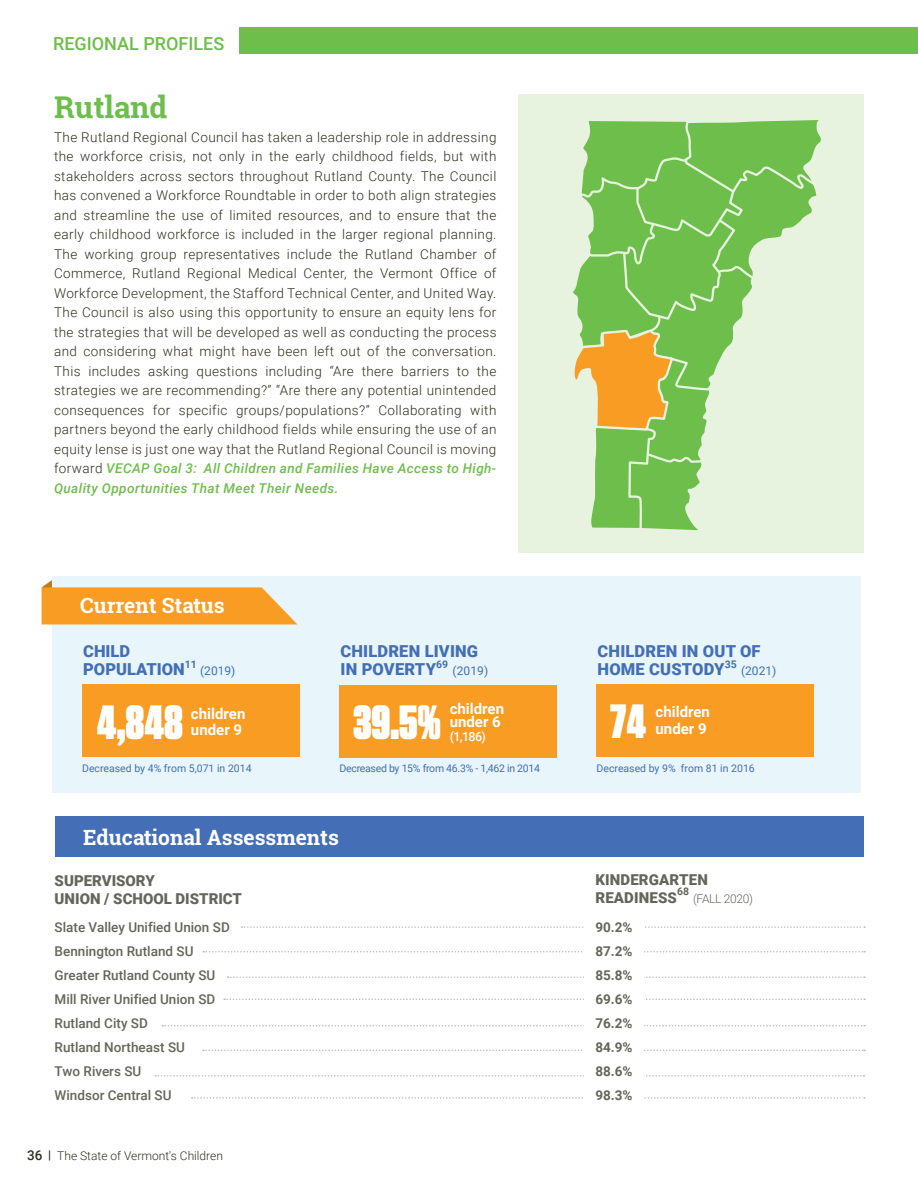
<style>
.page{position:relative;width:918px;height:1188px;background:#fff}
.page>*{position:absolute;margin:0;border:0;box-sizing:border-box;transform-origin:0 0}
.t1{font:900 48px "Tungsten";color:#fff}
.t2{font:700 30px "Roboto Slab";color:#6dbe4b}
.t3{font:700 21px "Roboto Slab";color:#fff}
.t4{font:500 18px "Roboto";color:#6dbe4b}
.t5{font:900 16.5px/18px "Roboto";letter-spacing:.01em;color:#446fb6}
.t6{font:900 15px/18px "Roboto";color:#64665c}
.t7{font:700 15px/16.5px "Roboto";color:#fff}
.t8{font:300 13.5px/19.5px "Roboto";letter-spacing:.03em;color:#322d1f;text-align:justify}
.t9{font:500 13.5px/24px "Roboto";color:#64665c}
.t10{font:700 13.5px/24px "Roboto";color:#64665c;text-align:justify}
.t11{font:500 12.45px "Roboto";color:#fff}
.t12{font:300 12px "Roboto";color:#322d1f}
.t13{font:12px "Roboto";color:#446fb6}
.t14{font:300 12px "Roboto";letter-spacing:-.025em;color:#64665c}
.t15{font:10.5px "Roboto";color:#446fb6}
.t16{font:10.5px "Roboto";letter-spacing:-.025em;color:#446fb6}
.t17{font:700 10.5px "Roboto";color:#446fb6}
.t18{font:700 10.5px "Roboto";color:#64665c}
.s1{font-weight:500;font-style:italic;color:#6dbe4b}
.s2{font-weight:500;font-size:13.5px}
.s3{font-weight:500}
</style>
<div class="page">
<div style="left:519px;top:94px;width:345px;height:459px;background:#e7f2df"></div>
<div style="left:55px;top:816px;width:809px;height:41px;background:#446fb6"></div>
<svg style="left:203px;top:951px;width:662px;height:1px"></svg>
<svg style="left:228px;top:976px;width:637px;height:2px"></svg>
<svg style="left:224px;top:999px;width:641px;height:1px"></svg>
<svg style="left:242px;top:926px;width:623px;height:2px"></svg>
<svg style="left:203px;top:1050px;width:662px;height:1px"></svg>
<svg style="left:155px;top:1075px;width:710px;height:2px"></svg>
<svg style="left:192px;top:1097px;width:673px;height:2px"></svg>
<svg style="left:162px;top:1025px;width:703px;height:1px"></svg>
<div style="left:52px;top:576px;width:809px;height:216px;background:#e8f5fa"></div>
<div style="left:597px;top:684px;width:217px;height:73px;background:#f89c24"></div>
<div style="left:82px;top:684px;width:218px;height:73px;background:#f89c24"></div>
<div style="left:340px;top:685px;width:217px;height:73px;background:#f89c24"></div>
<svg style="left:42px;top:580px;width:255px;height:44px"></svg>
<svg style="left:573px;top:120px;width:248px;height:411px"></svg>
<div style="left:239px;top:27px;width:679px;height:27px;background:#6dbe4b"></div>
<div style="left:584px;top:907px;width:60px;height:213px;background:#fff"></div>
<h3 class="t4" style="left:53px;top:31px;width:173px">REGIONAL PROFILES</h3>
<h2 class="t2" style="left:54px;top:87px;width:115px">Rutland</h2>
<p class="t8" style="left:54px;top:127px;width:444px">The Rutland Regional Council has taken a leadership role in addressing the workforce crisis, not only in the early childhood fields, but with stakeholders across sectors throughout Rutland County. The Council has convened a Workforce Roundtable in order to both align strategies and streamline the use of limited resources, and to ensure that the early childhood workforce is included in the larger regional planning.<br>The working group representatives include the Rutland Chamber of Commerce, Rutland Regional Medical Center, the Vermont Office of Workforce Development, the Stafford Technical Center, and United Way.<br>The Council is also using this opportunity to ensure an equity lens for the strategies that will be developed as well as conducting the process and considering what might have been left out of the conversation.<br>This includes asking questions including “Are there barriers to the strategies we are recommending?” “Are there any potential unintended consequences for specific groups/populations?” Collaborating with partners beyond the early childhood fields while ensuring the use of an equity lense is just one way that the Rutland Regional Council is moving forward <span class="s1">VECAP Goal 3: All Children and Families Have Access to High-Quality Opportunities That Meet Their Needs.</span></p>
<h3 class="t3" style="left:80px;top:591px;width:146px">Current Status</h3>
<p class="t5" style="left:83px;top:642px;width:103px">CHILD<br>POPULATION</p>
<p class="t17" style="left:185px;top:657px;width:14px">11</p>
<p class="t13" style="left:200px;top:663px;width:37px">(2019)</p>
<p class="t5" style="left:341px;top:642px;width:139px">CHILDREN LIVING<br>IN POVERTY</p>
<p class="t17" style="left:436px;top:657px;width:14px">69</p>
<p class="t13" style="left:453px;top:663px;width:37px">(2019)</p>
<p class="t5" style="left:598px;top:642px;width:164px">CHILDREN IN OUT OF<br>HOME CUSTODY</p>
<p class="t17" style="left:725px;top:657px;width:14px">35</p>
<p class="t13" style="left:741px;top:663px;width:37px">(2021)</p>
<h1 class="t1" style="left:353px;top:695px;width:89px">39.5%</h1>
<p class="t7" style="left:450px;top:701px;width:56px;line-height:13.5px">children under 6</p>
<h1 class="t1" style="left:97px;top:695px;width:88px">4,848</h1>
<h1 class="t1" style="left:610px;top:694px;width:37px">74</h1>
<p class="t7" style="left:191px;top:705px;width:56px">children under 9</p>
<p class="t7" style="left:656px;top:703px;width:56px">children under 9</p>
<p class="t11" style="left:450px;top:727px;width:38px">(1,186)</p>
<p class="t15" style="left:82px;top:761px;width:171px">Decreased by 4% from 5,071 in 2014</p>
<p class="t16" style="left:340px;top:761px;width:202px">Decreased by 15% from 46.3% - 1,462 in 2014</p>
<p class="t15" style="left:597px;top:761px;width:160px">Decreased by 9% from 81 in 2016</p>
<h3 class="t3" style="left:83px;top:823px;width:257px">Educational Assessments</h3>
<p class="t6" style="left:55px;top:871px;width:189px">SUPERVISORY<br>UNION / SCHOOL DISTRICT</p>
<p class="t9" style="left:55px;top:914px;width:177px">Slate Valley Unified Union SD<br>Bennington Rutland SU<br>Greater Rutland County SU<br>Mill River Unified Union SD<br>Rutland City SD<br>Rutland Northeast SU<br>Two Rivers SU<br>Windsor Central SU</p>
<p class="t12" style="left:27px;top:1147px;width:198px"><span class="s2">36</span> <span class="s3">|</span> The State of Vermont's Children</p>
<p class="t6" style="left:595px;top:870px;width:114px">KINDERGARTEN<br>READINESS</p>
<p class="t18" style="left:677px;top:884px;width:14px">68</p>
<p class="t14" style="left:693px;top:890px;width:62px">(FALL 2020)</p>
<p class="t10" style="left:595px;top:914px;width:39px">90.2% 87.2% 85.8% 69.6% 76.2% 84.9% 88.6% 98.3%</p>
</div>
